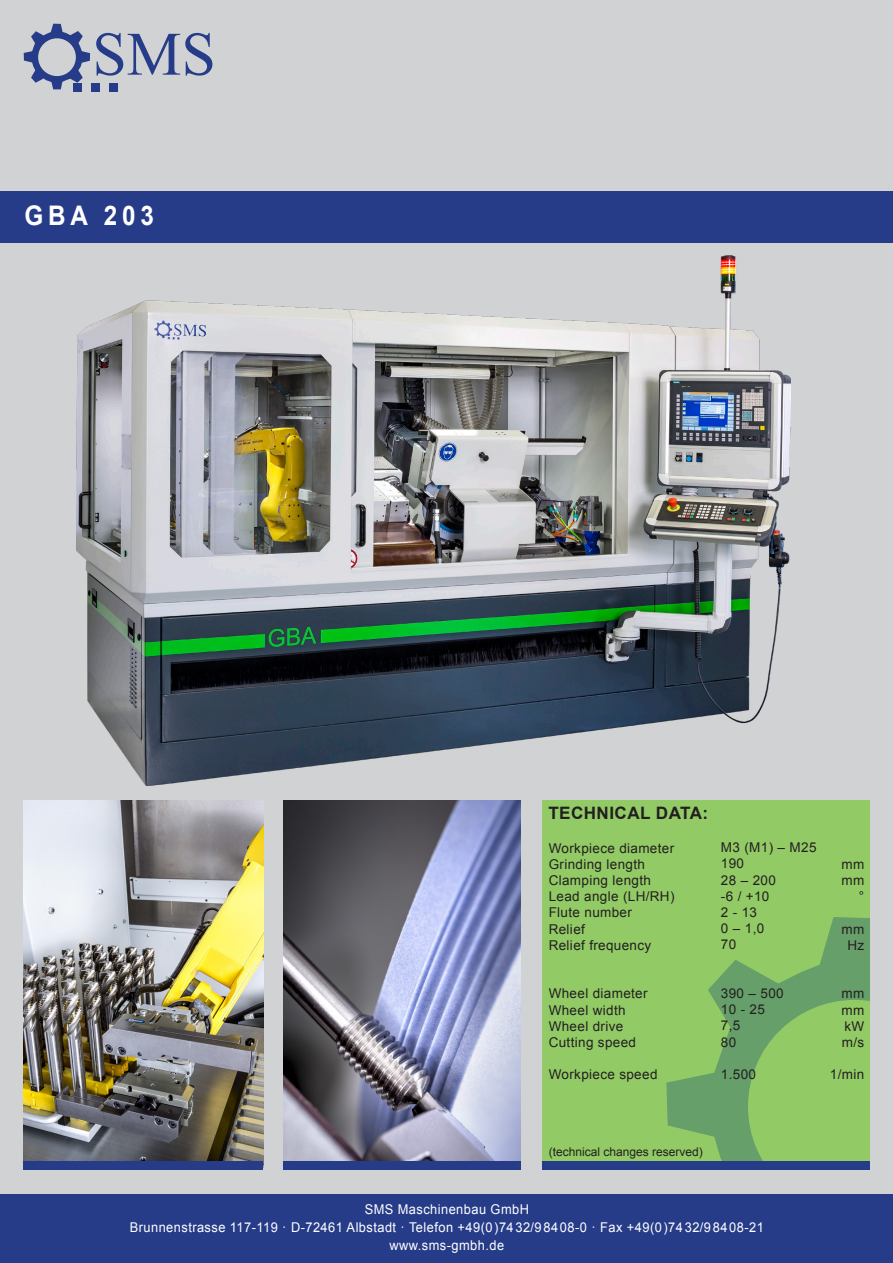
<style>
.page{position:relative;width:893px;height:1263px;background:#d1d2d4}
.page>*{position:absolute;margin:0;border:0;box-sizing:border-box;transform-origin:0 0}
.Produktinformation{font:700 27px "Arial";letter-spacing:.2em;color:#fff;scale:.9 1}
.Body_Technische_Date{font:700 17.1px "Arial";letter-spacing:.025em;color:#231f20}
.Body_Technische_Date-2{font:13.5px "Arial";letter-spacing:.025em;color:#231f20}
.t1{font:13.5px "Arial";letter-spacing:.035em;color:#fff;scale:.95 1}
.t2{font:12px "Arial";color:#231f20}
</style>
<div class="page">
<div style="left:0;top:1195px;width:893px;height:68px;background:#263c89"></div>
<div style="left:0;top:191px;width:893px;height:51px;background:#263c89"></div>
<div style="left:542px;top:800px;width:328px;height:368px;background:#92cb66"></div>
<svg style="left:666px;top:917px;width:204px;height:244px"></svg>
<svg style="left:284px;top:800px;width:237px;height:361px"></svg>
<img style="left:23px;top:800px;width:240px;height:361px">
<div style="left:23px;top:1161px;width:240px;height:8px;background:#263c89"></div>
<div style="left:284px;top:1161px;width:237px;height:8px;background:#263c89"></div>
<div style="left:542px;top:1161px;width:328px;height:8px;background:#263c89"></div>
<svg style="left:96px;top:33px;width:116px;height:43px"></svg>
<div style="left:91px;top:83px;width:9px;height:9px;background:#263c89"></div>
<div style="left:109px;top:83px;width:9px;height:9px;background:#263c89"></div>
<svg style="left:24px;top:24px;width:66px;height:65px"></svg>
<div style="left:73px;top:83px;width:9px;height:9px;background:#263c89"></div>
<img style="left:77px;top:255px;width:713px;height:531px">
<p class="Produktinformation" style="left:24px;top:198px;width:145px">GBA 203</p>
<p class="Body_Technische_Date" style="left:548px;top:801px;width:161px">TECHNICAL DATA:</p>
<p class="Body_Technische_Date-2" style="left:549px;top:839px;width:127px">Workpiece diameter</p>
<p class="Body_Technische_Date-2" style="left:549px;top:855px;width:98px">Grinding length</p>
<p class="Body_Technische_Date-2" style="left:549px;top:871px;width:104px">Clamping length</p>
<p class="Body_Technische_Date-2" style="left:549px;top:887px;width:127px">Lead angle (LH/RH)</p>
<p class="Body_Technische_Date-2" style="left:549px;top:904px;width:85px">Flute number</p>
<p class="Body_Technische_Date-2" style="left:549px;top:920px;width:38px">Relief</p>
<p class="Body_Technische_Date-2" style="left:549px;top:936px;width:104px">Relief frequency</p>
<p class="Body_Technische_Date-2" style="left:549px;top:985px;width:100px">Wheel diameter</p>
<p class="Body_Technische_Date-2" style="left:549px;top:1001px;width:78px">Wheel width</p>
<p class="Body_Technische_Date-2" style="left:549px;top:1017px;width:76px">Wheel drive</p>
<p class="Body_Technische_Date-2" style="left:549px;top:1033px;width:89px">Cutting speed</p>
<p class="Body_Technische_Date-2" style="left:549px;top:1066px;width:110px">Workpiece speed</p>
<p class="Body_Technische_Date-2" style="left:721px;top:839px;width:97px">M3 (M1) – M25</p>
<p class="Body_Technische_Date-2" style="left:721px;top:855px;width:25px">190</p>
<p class="Body_Technische_Date-2" style="left:721px;top:871px;width:56px">28 – 200</p>
<p class="Body_Technische_Date-2" style="left:721px;top:887px;width:50px">-6 / +10</p>
<p class="Body_Technische_Date-2" style="left:721px;top:903px;width:38px">2 - 13</p>
<p class="Body_Technische_Date-2" style="left:721px;top:920px;width:45px">0 – 1,0</p>
<p class="Body_Technische_Date-2" style="left:721px;top:936px;width:17px">70</p>
<p class="Body_Technische_Date-2" style="left:721px;top:984px;width:64px">390 – 500</p>
<p class="Body_Technische_Date-2" style="left:721px;top:1001px;width:46px">10 - 25</p>
<p class="Body_Technische_Date-2" style="left:721px;top:1017px;width:21px">7,5</p>
<p class="Body_Technische_Date-2" style="left:721px;top:1033px;width:17px">80</p>
<p class="Body_Technische_Date-2" style="left:721px;top:1065px;width:37px">1.500</p>
<p class="Body_Technische_Date-2" style="left:841px;top:855px;width:24px">mm</p>
<p class="Body_Technische_Date-2" style="left:841px;top:871px;width:24px">mm</p>
<p class="Body_Technische_Date-2" style="left:859px;top:887px;width:7px">°</p>
<p class="Body_Technische_Date-2" style="left:841px;top:920px;width:24px">mm</p>
<p class="Body_Technische_Date-2" style="left:847px;top:936px;width:18px">Hz</p>
<p class="Body_Technische_Date-2" style="left:841px;top:985px;width:24px">mm</p>
<p class="Body_Technische_Date-2" style="left:841px;top:1001px;width:24px">mm</p>
<p class="Body_Technische_Date-2" style="left:844px;top:1017px;width:21px">kW</p>
<p class="Body_Technische_Date-2" style="left:842px;top:1033px;width:24px">m/s</p>
<p class="Body_Technische_Date-2" style="left:830px;top:1066px;width:36px">1/min</p>
<p class="t2" style="left:549px;top:1144px;width:156px">(technical changes reserved)</p>
<p class="t1" style="left:365px;top:1201px;width:175px">SMS Maschinenbau GmbH</p>
<p class="t1" style="left:130px;top:1219px;width:669px">Brunnenstrasse 117-119 · D-72461 Albstadt · Telefon +49(0)7432/98408-0 · Fax +49(0)7432/98408-21</p>
<p class="t1" style="left:390px;top:1237px;width:122px">www.sms-gmbh.de</p>
</div>
